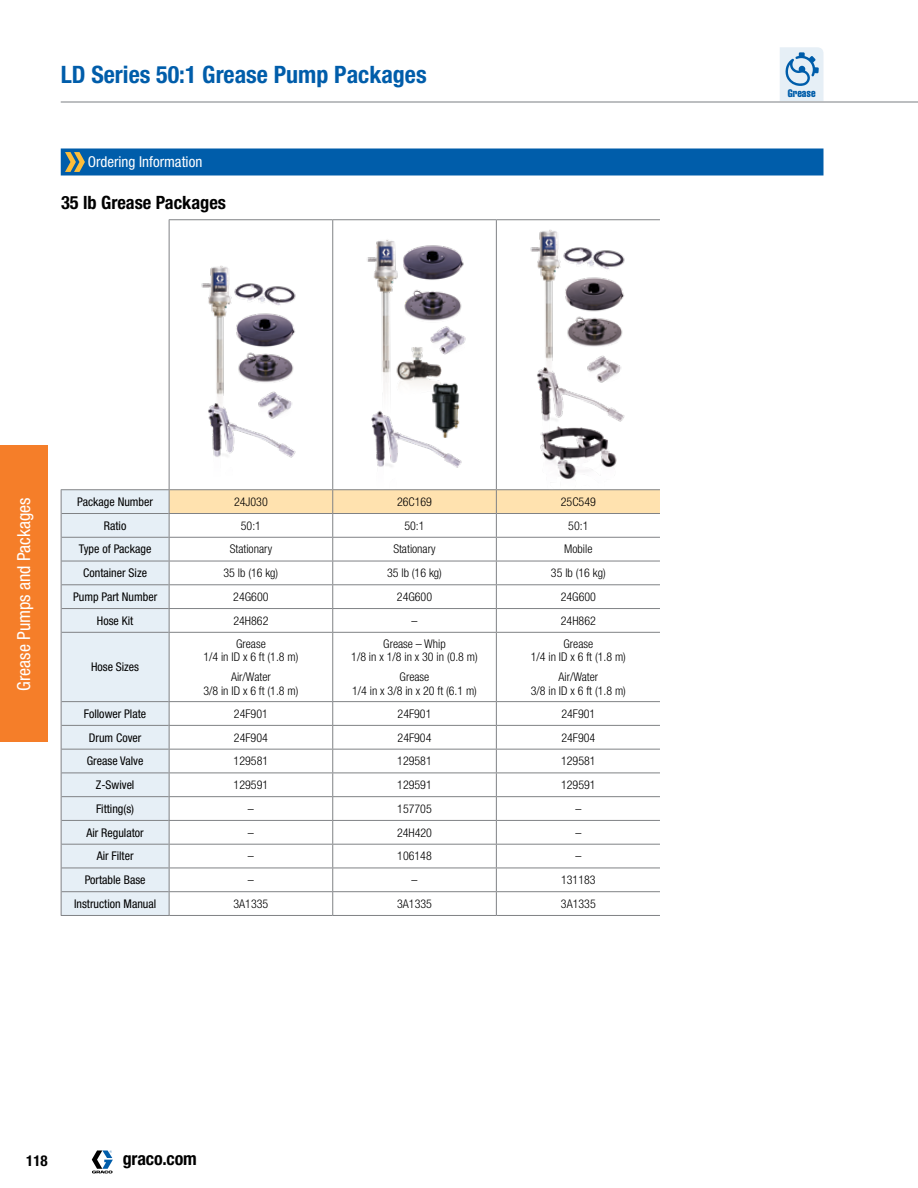
<style>
.page{position:relative;width:918px;height:1188px;background:#fff}
.page>*{position:absolute;margin:0;border:0;box-sizing:border-box;transform-origin:0 0}
.t1{font:700 condensed 24px "Helvetica Neue LT Std";color:#005daa}
.t2{font:700 condensed 18.3px "Helvetica Neue LT Std";color:#000}
.t3{font:condensed 18px "Helvetica Neue LT Std";color:#fff}
.t4{font:700 condensed 18px "Helvetica Neue LT Std";letter-spacing:-.01em;color:#000}
.t5{font:condensed 15px "Helvetica Neue LT Std";color:#fff}
.t6{font:700 condensed 15px "Helvetica Neue LT Std";color:#000}
.t7{font:300 condensed 12px/13.5px "Helvetica Neue LT Std";color:#000;text-align:center}
.t8{font:condensed 12px "Helvetica Neue LT Std";color:#000}
.t9{font:10.65px "Helvetica LT Std Comp";color:#005daa}
</style>
<div class="page">
<svg style="left:92px;top:1150px;width:21px;height:23px"></svg>
<svg style="left:780px;top:47px;width:44px;height:54px;background:#c4d9eb"></svg>
<hr style="left:61px;top:101px;width:857px;height:2px;background:#a7a9ac">
<div style="left:62px;top:490px;width:107px;height:425px;background:#e6eff6"></div>
<hr style="left:61px;top:489px;width:108px;height:1px;background:#808285">
<svg style="left:61px;top:490px;width:1px;height:142px"></svg>
<svg style="left:169px;top:490px;width:491px;height:142px"></svg>
<hr style="left:61px;top:632px;width:1px;height:70px;background:#808285">
<hr style="left:169px;top:632px;width:164px;height:1px;background:#808285">
<hr style="left:169px;top:633px;width:1px;height:68px;background:#808285">
<hr style="left:333px;top:632px;width:163px;height:1px;background:#808285">
<hr style="left:332px;top:633px;width:1px;height:68px;background:#808285">
<hr style="left:496px;top:632px;width:164px;height:1px;background:#808285">
<hr style="left:496px;top:633px;width:1px;height:68px;background:#808285">
<hr style="left:169px;top:701px;width:164px;height:1px;background:#808285">
<hr style="left:333px;top:701px;width:163px;height:1px;background:#808285">
<hr style="left:496px;top:701px;width:164px;height:1px;background:#808285">
<hr style="left:169px;top:725px;width:164px;height:1px;background:#808285">
<hr style="left:333px;top:725px;width:163px;height:1px;background:#808285">
<hr style="left:496px;top:725px;width:164px;height:1px;background:#808285">
<hr style="left:169px;top:749px;width:164px;height:1px;background:#808285">
<hr style="left:333px;top:749px;width:163px;height:1px;background:#808285">
<hr style="left:496px;top:749px;width:164px;height:1px;background:#808285">
<hr style="left:169px;top:773px;width:164px;height:1px;background:#808285">
<hr style="left:333px;top:773px;width:163px;height:1px;background:#808285">
<hr style="left:496px;top:773px;width:164px;height:1px;background:#808285">
<hr style="left:169px;top:796px;width:164px;height:1px;background:#808285">
<hr style="left:333px;top:796px;width:163px;height:1px;background:#808285">
<hr style="left:496px;top:796px;width:164px;height:1px;background:#808285">
<hr style="left:169px;top:820px;width:164px;height:1px;background:#808285">
<hr style="left:333px;top:820px;width:163px;height:1px;background:#808285">
<hr style="left:496px;top:820px;width:164px;height:1px;background:#808285">
<hr style="left:169px;top:844px;width:164px;height:1px;background:#808285">
<hr style="left:333px;top:844px;width:163px;height:1px;background:#808285">
<hr style="left:496px;top:844px;width:164px;height:1px;background:#808285">
<hr style="left:169px;top:868px;width:164px;height:1px;background:#808285">
<hr style="left:333px;top:868px;width:163px;height:1px;background:#808285">
<hr style="left:496px;top:868px;width:164px;height:1px;background:#808285">
<svg style="left:61px;top:702px;width:1px;height:213px"></svg>
<hr style="left:169px;top:891px;width:164px;height:1px;background:#808285">
<svg style="left:169px;top:702px;width:1px;height:213px"></svg>
<hr style="left:333px;top:891px;width:163px;height:1px;background:#808285">
<svg style="left:332px;top:702px;width:1px;height:213px"></svg>
<hr style="left:496px;top:891px;width:164px;height:1px;background:#808285">
<svg style="left:496px;top:702px;width:1px;height:213px"></svg>
<hr style="left:61px;top:915px;width:108px;height:1px;background:#808285">
<hr style="left:169px;top:915px;width:164px;height:1px;background:#808285">
<hr style="left:333px;top:915px;width:163px;height:1px;background:#808285">
<hr style="left:496px;top:915px;width:164px;height:1px;background:#808285">
<hr style="left:62px;top:513px;width:107px;height:1px;background:#808285">
<hr style="left:62px;top:537px;width:107px;height:1px;background:#808285">
<hr style="left:62px;top:561px;width:107px;height:1px;background:#808285">
<hr style="left:62px;top:584px;width:107px;height:1px;background:#808285">
<hr style="left:62px;top:608px;width:107px;height:1px;background:#808285">
<hr style="left:62px;top:632px;width:107px;height:1px;background:#808285">
<hr style="left:62px;top:701px;width:107px;height:1px;background:#808285">
<hr style="left:62px;top:725px;width:107px;height:1px;background:#808285">
<hr style="left:62px;top:749px;width:107px;height:1px;background:#808285">
<hr style="left:62px;top:773px;width:107px;height:1px;background:#808285">
<hr style="left:62px;top:796px;width:107px;height:1px;background:#808285">
<hr style="left:62px;top:820px;width:107px;height:1px;background:#808285">
<hr style="left:62px;top:844px;width:107px;height:1px;background:#808285">
<hr style="left:62px;top:868px;width:107px;height:1px;background:#808285">
<hr style="left:62px;top:891px;width:107px;height:1px;background:#808285">
<hr style="left:169px;top:219px;width:164px;height:1px;background:#808285">
<hr style="left:169px;top:220px;width:1px;height:269px;background:#808285">
<hr style="left:333px;top:219px;width:163px;height:1px;background:#808285">
<hr style="left:332px;top:220px;width:1px;height:269px;background:#808285">
<hr style="left:496px;top:219px;width:164px;height:1px;background:#808285">
<hr style="left:496px;top:220px;width:1px;height:269px;background:#808285">
<hr style="left:169px;top:489px;width:164px;height:1px;background:#808285">
<hr style="left:333px;top:489px;width:163px;height:1px;background:#808285">
<hr style="left:496px;top:489px;width:164px;height:1px;background:#808285">
<img style="left:201px;top:265px;width:95px;height:193px">
<img style="left:367px;top:239px;width:99px;height:229px">
<img style="left:521px;top:220px;width:112px;height:259px">
<svg style="left:61px;top:148px;width:763px;height:28px;background:#0b63ab"></svg>
<div style="left:0;top:446px;width:48px;height:296px;background:#f57e29"></div>
<h1 class="t1" style="left:61px;top:60px;width:367px">LD Series 50:1 Grease Pump Packages</h1>
<p class="t5" style="left:88px;top:153px;width:116px">Ordering Information</p>
<h2 class="t2" style="left:61px;top:191px;width:167px">35 lb Grease Packages</h2>
<h3 class="t3" style="left:14px;top:691px;width:195px;rotate:-90deg">Grease Pumps and Packages</h3>
<p class="t8" style="left:77px;top:495px;width:77px">Package Number</p>
<p class="t7" style="left:234px;top:495px;width:35px">24J030</p>
<p class="t7" style="left:397px;top:495px;width:37px">26C169</p>
<p class="t7" style="left:561px;top:495px;width:37px">25C549</p>
<p class="t8" style="left:104px;top:518px;width:24px">Ratio</p>
<p class="t7" style="left:241px;top:519px;width:22px">50:1</p>
<p class="t7" style="left:404px;top:519px;width:22px">50:1</p>
<p class="t7" style="left:568px;top:519px;width:22px">50:1</p>
<p class="t8" style="left:79px;top:542px;width:74px">Type of Package</p>
<p class="t7" style="left:230px;top:542px;width:44px">Stationary</p>
<p class="t7" style="left:393px;top:542px;width:44px">Stationary</p>
<p class="t7" style="left:564px;top:542px;width:30px">Mobile</p>
<p class="t8" style="left:83px;top:566px;width:65px">Container Size</p>
<p class="t7" style="left:224px;top:566px;width:56px">35 lb (16 kg)</p>
<p class="t7" style="left:387px;top:566px;width:56px">35 lb (16 kg)</p>
<p class="t7" style="left:551px;top:566px;width:56px">35 lb (16 kg)</p>
<p class="t8" style="left:73px;top:590px;width:86px">Pump Part Number</p>
<p class="t7" style="left:233px;top:590px;width:37px">24G600</p>
<p class="t7" style="left:397px;top:590px;width:37px">24G600</p>
<p class="t7" style="left:561px;top:590px;width:37px">24G600</p>
<p class="t8" style="left:97px;top:614px;width:38px">Hose Kit</p>
<p class="t7" style="left:233px;top:614px;width:37px">24H862</p>
<p class="t7" style="left:412px;top:614px;width:7px">–</p>
<p class="t7" style="left:561px;top:614px;width:37px">24H862</p>
<p class="t8" style="left:91px;top:660px;width:50px">Hose Sizes</p>
<p class="t7" style="left:531px;top:637px;width:97px">Grease<br>1/4 in ID x 6 ft (1.8 m)</p>
<p class="t7" style="left:531px;top:670px;width:97px">Air/Water<br>3/8 in ID x 6 ft (1.8 m)</p>
<p class="t7" style="left:351px;top:637px;width:128px">Grease – Whip<br>1/8 in x 1/8 in x 30 in (0.8 m)</p>
<p class="t7" style="left:352px;top:670px;width:126px">Grease<br>1/4 in x 3/8 in x 20 ft (6.1 m)</p>
<p class="t7" style="left:203px;top:637px;width:97px">Grease<br>1/4 in ID x 6 ft (1.8 m)</p>
<p class="t7" style="left:203px;top:670px;width:97px">Air/Water<br>3/8 in ID x 6 ft (1.8 m)</p>
<p class="t8" style="left:84px;top:707px;width:64px">Follower Plate</p>
<p class="t7" style="left:234px;top:707px;width:35px">24F901</p>
<p class="t7" style="left:398px;top:707px;width:35px">24F901</p>
<p class="t7" style="left:561px;top:707px;width:35px">24F901</p>
<p class="t8" style="left:89px;top:730px;width:54px">Drum Cover</p>
<p class="t7" style="left:234px;top:730px;width:35px">24F904</p>
<p class="t7" style="left:398px;top:730px;width:35px">24F904</p>
<p class="t7" style="left:561px;top:730px;width:35px">24F904</p>
<p class="t8" style="left:87px;top:754px;width:58px">Grease Valve</p>
<p class="t7" style="left:234px;top:754px;width:36px">129581</p>
<p class="t7" style="left:397px;top:754px;width:36px">129581</p>
<p class="t7" style="left:561px;top:754px;width:36px">129581</p>
<p class="t8" style="left:96px;top:778px;width:40px">Z-Swivel</p>
<p class="t7" style="left:234px;top:778px;width:36px">129591</p>
<p class="t7" style="left:397px;top:778px;width:36px">129591</p>
<p class="t7" style="left:561px;top:778px;width:36px">129591</p>
<p class="t8" style="left:96px;top:802px;width:40px">Fitting(s)</p>
<p class="t7" style="left:248px;top:802px;width:7px">–</p>
<p class="t7" style="left:397px;top:802px;width:36px">157705</p>
<p class="t7" style="left:575px;top:802px;width:7px">–</p>
<p class="t8" style="left:86px;top:825px;width:59px">Air Regulator</p>
<p class="t7" style="left:248px;top:825px;width:7px">–</p>
<p class="t7" style="left:397px;top:825px;width:37px">24H420</p>
<p class="t7" style="left:575px;top:825px;width:7px">–</p>
<p class="t8" style="left:97px;top:849px;width:38px">Air Filter</p>
<p class="t7" style="left:248px;top:849px;width:7px">–</p>
<p class="t7" style="left:397px;top:849px;width:36px">106148</p>
<p class="t7" style="left:575px;top:849px;width:7px">–</p>
<p class="t8" style="left:85px;top:873px;width:62px">Portable Base</p>
<p class="t7" style="left:248px;top:873px;width:7px">–</p>
<p class="t7" style="left:412px;top:873px;width:7px">–</p>
<p class="t7" style="left:561px;top:873px;width:36px">131183</p>
<p class="t8" style="left:74px;top:897px;width:84px">Instruction Manual</p>
<p class="t7" style="left:234px;top:897px;width:36px">3A1335</p>
<p class="t7" style="left:397px;top:897px;width:36px">3A1335</p>
<p class="t7" style="left:561px;top:897px;width:36px">3A1335</p>
<p class="t6" style="left:26px;top:1152px;width:23px">118</p>
<h3 class="t4" style="left:123px;top:1148px;width:76px">graco.com</h3>
<p class="t9" style="left:788px;top:87px;width:29px">Grease</p>
</div>
